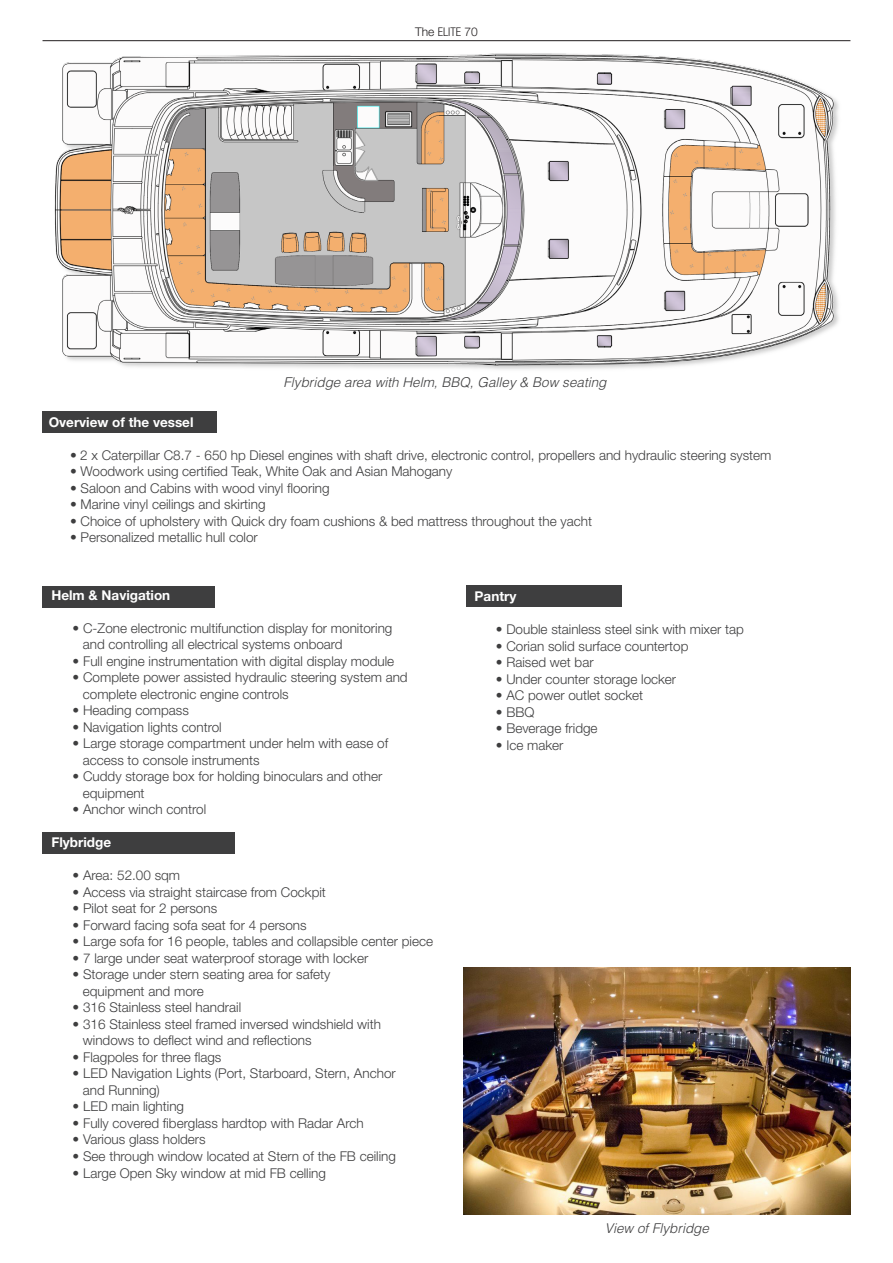
<style>
.page{position:relative;width:893px;height:1263px;background:#fff}
.page>*{position:absolute;margin:0;border:0;box-sizing:border-box;transform-origin:0 0}
.t1{font:300 13.5px/16.5px "Helvetica Neue LT Std";color:#3e3e3f}
.t2{font:italic 300 13.5px "Helvetica LT Std";color:#3e3e3f}
.t3{font:700 13.5px "Helvetica Neue LT Std";color:#fff}
.t4{font:300 12px "Helvetica Neue LT Std";color:#231f20}
.s1{font-stretch:condensed}
.s2{font-weight:300;color:#3e3e3f}
</style>
<div class="page">
<hr style="left:43px;top:40px;width:807px;height:1px;background:#231f20">
<div style="left:42px;top:586px;width:173px;height:21px;background:#3e3e3f"></div>
<div style="left:42px;top:833px;width:193px;height:21px;background:#3e3e3f"></div>
<div style="left:467px;top:586px;width:155px;height:21px;background:#3e3e3f"></div>
<div style="left:42px;top:411px;width:175px;height:21px;background:#3e3e3f"></div>
<img style="left:55px;top:53px;width:784px;height:317px">
<img style="left:463px;top:967px;width:387px;height:248px">
<p class="t4" style="left:415px;top:24px;width:64px">The <span class="s1">ELITE</span> 70</p>
<p class="t2" style="left:283px;top:374px;width:325px">Flybridge area with Helm, BBQ, Galley &amp; Bow seating</p>
<p class="t3" style="left:49px;top:413px;width:146px">Overview of the vessel</p>
<p class="t1" style="left:70px;top:446px;width:703px">• 2 x Caterpillar C8.7 - 650 hp Diesel engines with shaft drive, electronic control, propellers and hydraulic steering system</p>
<p class="t1" style="left:70px;top:463px;width:384px">• Woodwork using certified Teak, White Oak and Asian Mahogany</p>
<p class="t1" style="left:70px;top:479px;width:261px">• Saloon and Cabins with wood vinyl flooring</p>
<p class="t1" style="left:70px;top:496px;width:197px">• Marine vinyl ceilings and skirting</p>
<p class="t1" style="left:70px;top:512px;width:524px">• Choice of upholstery with Quick dry foam cushions &amp; bed mattress throughout the yacht</p>
<p class="t1" style="left:70px;top:529px;width:189px">• Personalized metallic hull color</p>
<p class="t3" style="left:51px;top:587px;width:120px">Helm &amp; Navigation</p>
<p class="t1" style="left:73px;top:620px;width:321px">• C-Zone electronic multifunction display for monitoring</p>
<p class="t1" style="left:83px;top:636px;width:261px">and controlling all electrical systems onboard</p>
<p class="t1" style="left:73px;top:653px;width:323px">• Full engine instrumentation with digital display module</p>
<p class="t1" style="left:73px;top:669px;width:337px">• Complete power assisted hydraulic steering system and</p>
<p class="t1" style="left:83px;top:686px;width:207px">complete electronic engine controls</p>
<p class="t1" style="left:73px;top:702px;width:118px">• Heading compass</p>
<p class="t1" style="left:73px;top:719px;width:151px">• Navigation lights control</p>
<p class="t1" style="left:83px;top:735px;width:307px;text-indent:-10px">• Large storage compartment under helm with ease of access to console instruments</p>
<p class="t1" style="left:73px;top:768px;width:311px">• Cuddy storage box for holding binoculars and other</p>
<p class="t1" style="left:83px;top:785px;width:63px">equipment</p>
<p class="t1" style="left:73px;top:801px;width:135px">• Anchor winch control</p>
<p class="t3" style="left:51px;top:834px;width:65px">Flybridge<span class="s2">:</span></p>
<p class="t1" style="left:73px;top:867px;width:109px">• Area: 52.00 sqm</p>
<p class="t1" style="left:73px;top:884px;width:255px">• Access via straight staircase from Cockpit</p>
<p class="t1" style="left:73px;top:900px;width:146px">• Pilot seat for 2 persons</p>
<p class="t1" style="left:73px;top:917px;width:236px">• Forward facing sofa seat for 4 persons</p>
<p class="t1" style="left:73px;top:933px;width:362px">• Large sofa for 16 people, tables and collapsible center piece</p>
<p class="t1" style="left:73px;top:949px;width:297px">• 7 large under seat waterproof storage with locker</p>
<p class="t1" style="left:83px;top:966px;width:249px;text-indent:-10px">• Storage under stern seating area for safety equipment and more</p>
<p class="t1" style="left:73px;top:999px;width:170px">• 316 Stainless steel handrail</p>
<p class="t1" style="left:83px;top:1016px;width:300px;text-indent:-10px">• 316 Stainless steel framed inversed windshield with windows to deflect wind and reflections</p>
<p class="t1" style="left:73px;top:1049px;width:150px">• Flagpoles for three flags</p>
<p class="t1" style="left:83px;top:1065px;width:314px;text-indent:-10px">• LED Navigation Lights (Port, Starboard, Stern, Anchor and Running)</p>
<p class="t1" style="left:73px;top:1098px;width:113px">• LED main lighting</p>
<p class="t1" style="left:73px;top:1115px;width:293px">• Fully covered fiberglass hardtop with Radar Arch</p>
<p class="t1" style="left:73px;top:1131px;width:135px">• Various glass holders</p>
<p class="t1" style="left:73px;top:1148px;width:325px">• See through window located at Stern of the FB ceiling</p>
<p class="t1" style="left:73px;top:1164px;width:255px">• Large Open Sky window at mid FB celling</p>
<p class="t3" style="left:475px;top:588px;width:43px">Pantry</p>
<p class="t1" style="left:496px;top:621px;width:249px">• Double stainless steel sink with mixer tap</p>
<p class="t1" style="left:496px;top:638px;width:194px">• Corian solid surface countertop</p>
<p class="t1" style="left:496px;top:654px;width:99px">• Raised wet bar</p>
<p class="t1" style="left:496px;top:671px;width:182px">• Under counter storage locker</p>
<p class="t1" style="left:496px;top:687px;width:149px">• AC power outlet socket</p>
<p class="t1" style="left:496px;top:704px;width:40px">• BBQ</p>
<p class="t1" style="left:496px;top:720px;width:103px">• Beverage fridge</p>
<p class="t1" style="left:496px;top:737px;width:69px">• Ice maker</p>
<p class="t2" style="left:605px;top:1220px;width:106px">View of Flybridge</p>
</div>
